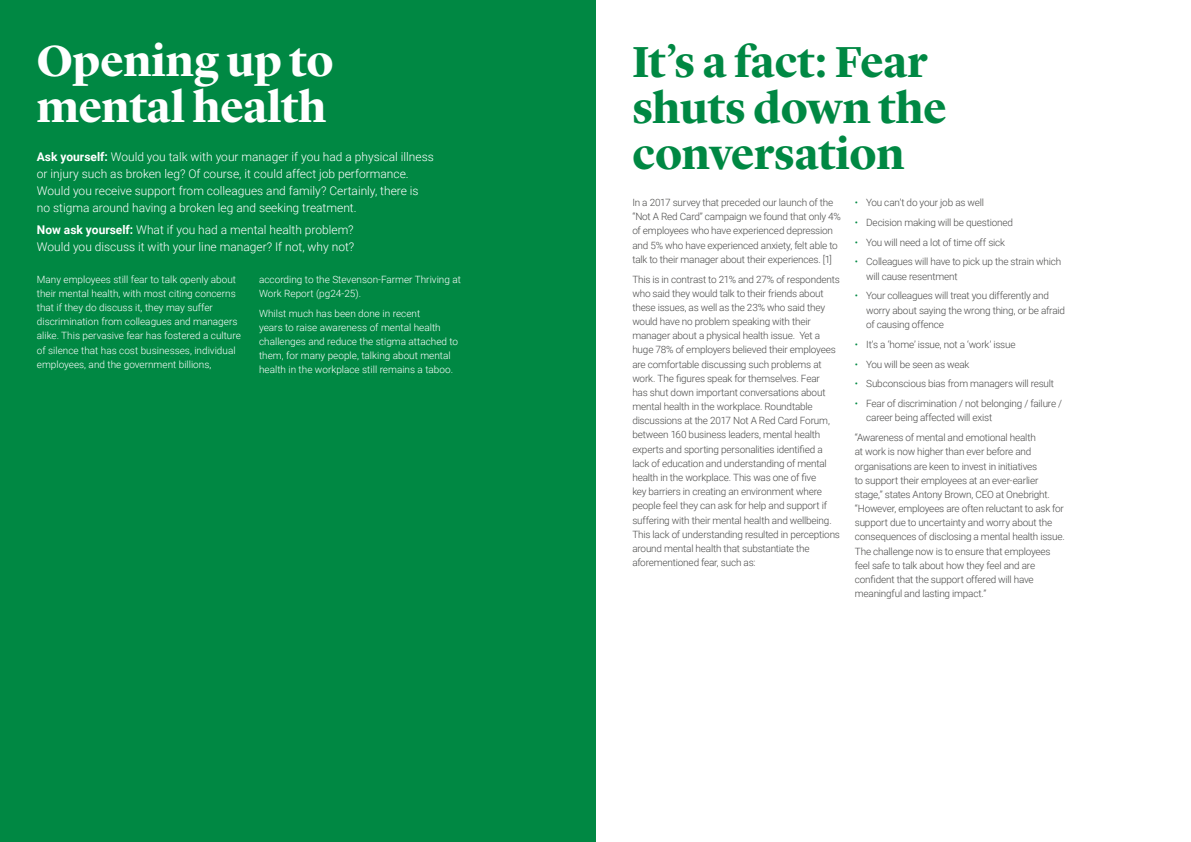
<style>
.page{position:relative;width:1191px;height:842px;background:#fff}
.page>*{position:absolute;margin:0;border:0;box-sizing:border-box;transform-origin:0 0}
.t1{font:700 45px/46px "Lyon Display";letter-spacing:-.005em;color:#008843}
.t2{font:700 45px/46px "Lyon Display";color:#fff}
.t3{font:300 12px/17px "Roboto";color:#fff}
.t4{font:300 10px/14.2px "Roboto";letter-spacing:-.02em;color:#4a4a49}
.t5{font:300 10px "Roboto";color:#fff}
.s1{font-weight:700}
.s2{color:#008843}
</style>
<div class="page">
<div style="left:0;top:0;width:595px;height:842px;background:#008843"></div>
<p class="t2" style="left:37px;top:34px;width:298px">Opening up to mental health</p>
<p class="t3" style="left:37px;top:148px;width:398px"><span class="s1">Ask yourself:</span> Would you talk with your manager if you had a physical illness or injury such as broken leg? Of course, it could affect job performance.<br>Would you receive support from colleagues and family? Certainly, there is no stigma around having a broken leg and seeking treatment.</p>
<p class="t3" style="left:37px;top:221px;width:319px"><span class="s1">Now ask yourself:</span> What if you had a mental health problem?<br>Would you discuss it with your line manager? If not, why not?</p>
<p class="t5" style="left:37px;top:272px;width:201px">Many employees still fear to talk openly about</p>
<p class="t5" style="left:259px;top:272px;width:203px">according to the Stevenson-Farmer Thriving at</p>
<p class="t5" style="left:37px;top:286px;width:200px">their mental health, with most citing concerns</p>
<p class="t5" style="left:259px;top:286px;width:103px">Work Report (pg24-25).</p>
<p class="t5" style="left:37px;top:300px;width:178px">that if they do discuss it, they may suffer</p>
<p class="t5" style="left:259px;top:306px;width:163px">Whilst much has been done in recent</p>
<p class="t5" style="left:37px;top:315px;width:202px">discrimination from colleagues and managers</p>
<p class="t5" style="left:259px;top:320px;width:183px">years to raise awareness of mental health</p>
<p class="t5" style="left:37px;top:329px;width:205px">alike. This pervasive fear has fostered a culture</p>
<p class="t5" style="left:259px;top:334px;width:201px">challenges and reduce the stigma attached to</p>
<p class="t5" style="left:37px;top:343px;width:200px">of silence that has cost businesses, individual</p>
<p class="t5" style="left:259px;top:349px;width:193px">them, for many people, talking about mental</p>
<p class="t5" style="left:37px;top:357px;width:176px">employees, and the government billions,</p>
<p class="t5" style="left:259px;top:363px;width:195px">health in the workplace still remains a taboo.</p>
<h1 class="t1" style="left:632px;top:35px;width:316px">It’s a fact: Fear shuts down the conversation</h1>
<p class="t4" style="left:632px;top:195px;width:210px">In a 2017 survey that preceded our launch of the “Not A Red Card” campaign we found that only 4% of employees who have experienced depression and 5% who have experienced anxiety, felt able to talk to their manager about their experiences. [1]</p>
<p class="t4" style="left:632px;top:272px;width:209px">This is in contrast to 21% and 27% of respondents who said they would talk to their friends about these issues, as well as the 23% who said they would have no problem speaking with their manager about a physical health issue. Yet a huge 78% of employers believed their employees are comfortable discussing such problems at</p>
<p class="t4" style="left:632px;top:371px;width:189px">work. The figures speak for themselves. Fear</p>
<p class="t4" style="left:632px;top:385px;width:199px">has shut down important conversations about mental health in the workplace. Roundtable discussions at the 2017 Not A Red Card Forum, between 160 business leaders, mental health</p>
<p class="t4" style="left:632px;top:442px;width:192px">experts and sporting personalities identified a</p>
<p class="t4" style="left:632px;top:456px;width:196px">lack of education and understanding of mental</p>
<p class="t4" style="left:632px;top:470px;width:185px">health in the workplace. This was one of five</p>
<p class="t4" style="left:632px;top:484px;width:209px">key barriers in creating an environment where people feel they can ask for help and support if suffering with their mental health and wellbeing.<br>This lack of understanding resulted in perceptions around mental health that substantiate the aforementioned fear, such as:</p>
<p class="t4" style="left:855px;top:195px;width:131px"><span class="s2">•</span> You can’t do your job as well</p>
<p class="t4" style="left:855px;top:215px;width:160px"><span class="s2">•</span> Decision making will be questioned</p>
<p class="t4" style="left:855px;top:235px;width:152px"><span class="s2">•</span> You will need a lot of time off sick</p>
<p class="t4" style="left:866px;top:254px;width:197px;text-indent:-11px"><span class="s2">•</span> Colleagues will have to pick up the strain which will cause resentment</p>
<p class="t4" style="left:866px;top:288px;width:200px;text-indent:-11px"><span class="s2">•</span> Your colleagues will treat you differently and worry about saying the wrong thing, or be afraid of causing offence</p>
<p class="t4" style="left:855px;top:337px;width:162px"><span class="s2">•</span> It’s a ‘home’ issue, not a ‘work’ issue</p>
<p class="t4" style="left:855px;top:356px;width:116px"><span class="s2">•</span> You will be seen as weak</p>
<p class="t4" style="left:855px;top:376px;width:201px"><span class="s2">•</span> Subconscious bias from managers will result</p>
<p class="t4" style="left:866px;top:396px;width:197px;text-indent:-11px"><span class="s2">•</span> Fear of discrimination / not belonging / failure / career being affected will exist</p>
<p class="t4" style="left:855px;top:430px;width:211px">“Awareness of mental and emotional health<br>at work is now higher than ever before and organisations are keen to invest in initiatives<br>to support their employees at an ever-earlier stage,” states Antony Brown, CEO at Onebright. “However, employees are often reluctant to ask for support due to uncertainty and worry about the consequences of disclosing a mental health issue.<br>The challenge now is to ensure that employees feel safe to talk about how they feel and are</p>
<p class="t4" style="left:855px;top:572px;width:180px">confident that the support offered will have</p>
<p class="t4" style="left:855px;top:586px;width:133px">meaningful and lasting impact.”</p>
</div>
